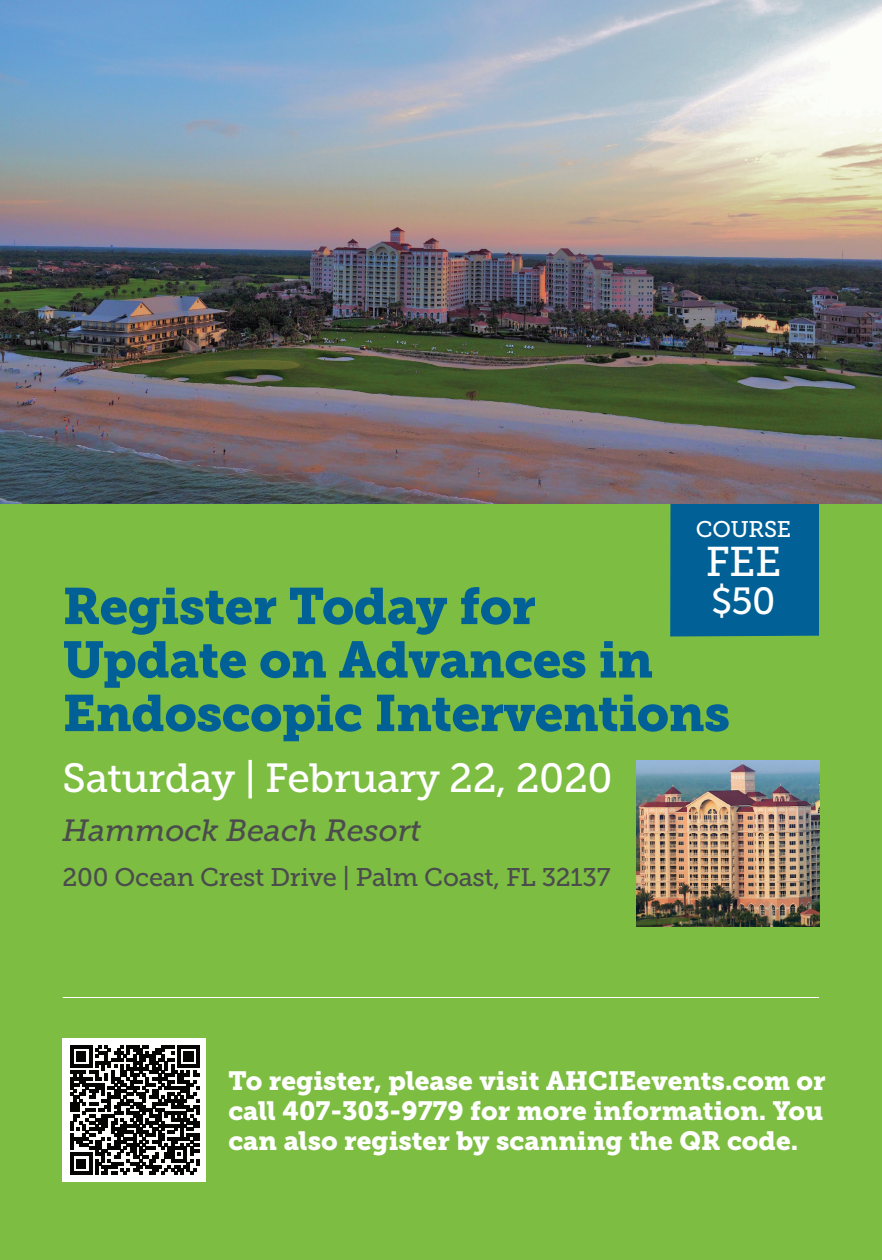
<style>
.page{position:relative;width:882px;height:1260px;background:#fff}
.page>*{position:absolute;margin:0;border:0;box-sizing:border-box;transform-origin:0 0}
.t1{font:50.93px/53.6px "Museo Slab 900";letter-spacing:-.01em;color:#016197}
.t2{font:41.48px "Museo Slab 500";color:#fff}
.t3{font:40.6px "Museo Slab 500";letter-spacing:-.01em;color:#fff}
.t4{font:37.62px "Museo Slab 500";color:#fff}
.t5{font:italic 30.62px "Museo Slab 500";color:#4b4c4d}
.t6{font:26.25px/29.8px "Museo Slab 900";color:#fff;text-align:justify}
.t7{font:25.55px "Museo Slab 500";letter-spacing:-.01em;color:#4b4c4d}
.t8{font:22.57px "Museo Slab 500";letter-spacing:-.01em;color:#fff}
</style>
<div class="page">
<div style="left:0;top:0;width:882px;height:1259px;background:#7dbd41"></div>
<img style="left:636px;top:760px;width:183px;height:166px">
<div style="left:670px;top:503px;width:149px;height:133px;background:#016197"></div>
<div style="left:63px;top:1038px;width:143px;height:143px;background:#fff"></div>
<svg style="left:70px;top:1045px;width:129px;height:129px"></svg>
<img style="left:0;top:0;width:882px;height:503px">
<hr style="left:63px;top:996px;width:756px;height:1px;background:#fff">
<p class="t8" style="left:696px;top:516px;width:97px">COURSE</p>
<h2 class="t2" style="left:705px;top:539px;width:77px">FEE</h2>
<h3 class="t4" style="left:711px;top:580px;width:66px">$50</h3>
<h1 class="t1" style="left:63px;top:580px;width:669px">Register Today for<br>Update on Advances in<br>Endoscopic Interventions</h1>
<h3 class="t3" style="left:63px;top:755px;width:551px">Saturday | February 22, 2020</h3>
<p class="t5" style="left:63px;top:813px;width:360px">Hammock Beach Resort</p>
<p class="t7" style="left:63px;top:862px;width:549px">200 Ocean Crest Drive | Palm Coast, FL 32137</p>
<p class="t6" style="left:228px;top:1066px;width:599px">To register, please visit AHCIEevents.com or call 407-303-9779 for more information. You can also register by scanning the QR code.</p>
</div>
